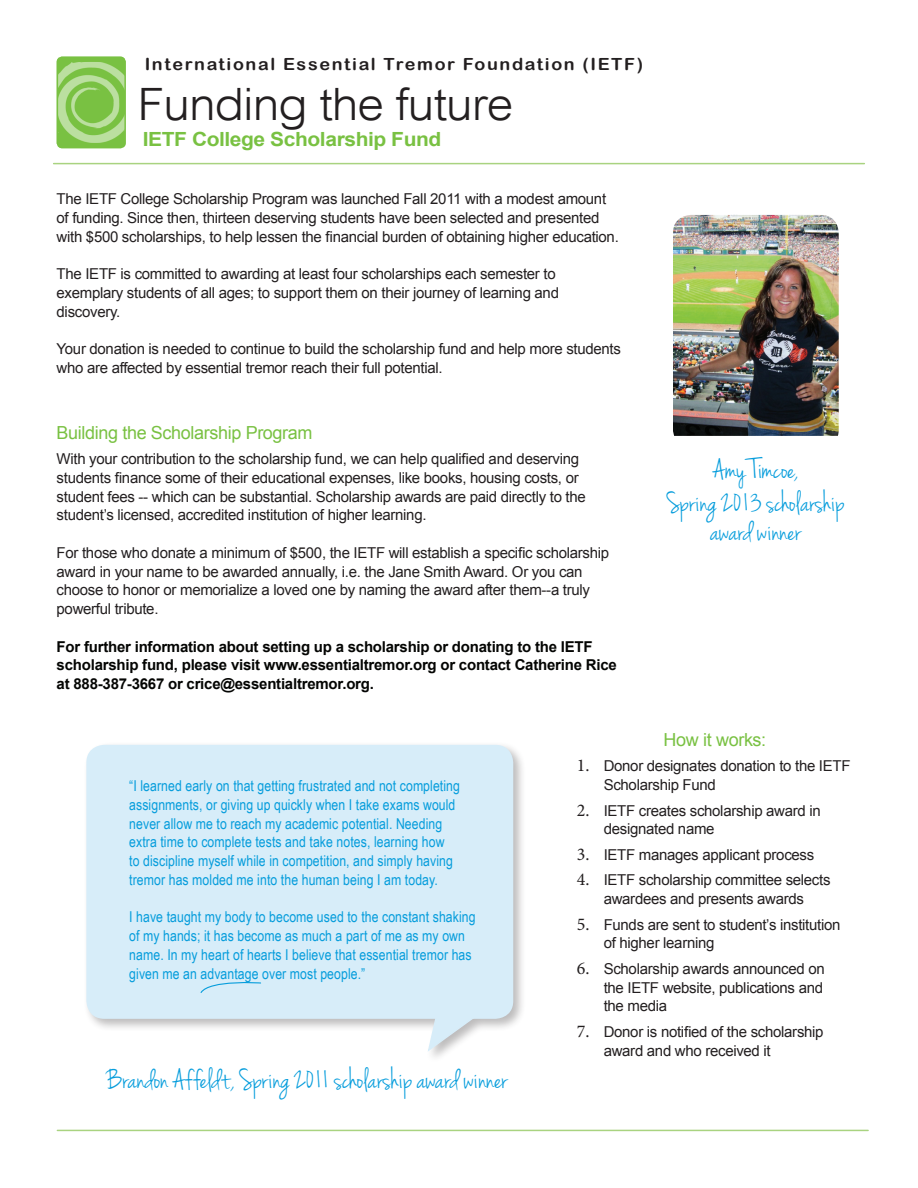
<style>
.page{position:relative;width:918px;height:1188px;background:#fff}
.page>*{position:absolute;margin:0;border:0;box-sizing:border-box;transform-origin:0 0}
.t1{font:300 44.7px "Arial";letter-spacing:-.02em;color:#231f20;scale:1.08 1}
.t2{font:30px/28.5px "Jenna Sue";color:#069ddc;text-align:center}
.t3{font:700 19.5px "Arial";letter-spacing:-.02em;color:#79c142;scale:1.08 1}
.t4{font:18px "Arial";letter-spacing:-.02em;color:#79c142}
.t5{font:16.8px "Arial Rounded MT Bold";letter-spacing:.09em;color:#231f20;scale:1.08 1}
.t6{font:15px/18.8px "Arial";letter-spacing:-.02em;color:#231f20}
.t7{font:15px/18.8px "Arial Narrow";letter-spacing:.005em;color:#069ddc}
.t8{font:700 15px/18.8px "Arial";letter-spacing:-.015em;color:#040503}
.s1{font-family:"Minion Pro";font-size:18px}
</style>
<div class="page">
<hr style="left:54px;top:163px;width:810px;height:1px;background:#a9d380">
<div style="left:57px;top:57px;width:68px;height:91px;background:#79c142;border-radius:5px"></div>
<img style="left:60px;top:62px;width:63px;height:81px">
<div style="left:57px;top:57px;width:69px;height:91px;border:2px solid #79c142;border-radius:5px"></div>
<img style="left:673px;top:215px;width:166px;height:221px">
<hr style="left:57px;top:1130px;width:811px;height:1px;background:#a9d380">
<div style="left:83px;top:741px;width:443px;height:322px;background:#231f20;opacity:.3"></div>
<div style="left:86px;top:745px;width:427px;height:274px;background:#d7edf9;border-radius:18px"></div>
<svg style="left:200px;top:982px;width:61px;height:11px"></svg>
<svg style="left:427px;top:1019px;width:56px;height:35px"></svg>
<p class="t5" style="left:145px;top:54px;width:463px">International Essential Tremor Foundation (IETF)</p>
<p class="t1" style="left:138px;top:79px;width:350px">Funding the future</p>
<p class="t3" style="left:143px;top:126px;width:278px">IETF College Scholarship Fund</p>
<p class="t6" style="left:57px;top:190px;width:564px">The IETF College Scholarship Program was launched Fall 2011 with a modest amount of funding. Since then, thirteen deserving students have been selected and presented with $500 scholarships, to help lessen the financial burden of obtaining higher education.</p>
<p class="t6" style="left:57px;top:265px;width:504px">The IETF is committed to awarding at least four scholarships each semester to exemplary students of all ages; to support them on their journey of learning and discovery.</p>
<p class="t6" style="left:57px;top:340px;width:566px">Your donation is needed to continue to build the scholarship fund and help more students who are affected by essential tremor reach their full potential.</p>
<p class="t4" style="left:57px;top:421px;width:257px">Building the Scholarship Program</p>
<p class="t6" style="left:57px;top:450px;width:531px">With your contribution to the scholarship fund, we can help qualified and deserving students finance some of their educational expenses, like books, housing costs, or student fees -- which can be substantial. Scholarship awards are paid directly to the student’s licensed, accredited institution of higher learning.</p>
<p class="t6" style="left:57px;top:543px;width:554px">For those who donate a minimum of $500, the IETF will establish a specific scholarship award in your name to be awarded annually, i.e. the Jane Smith Award. Or you can choose to honor or memorialize a loved one by naming the award after them--a truly powerful tribute.</p>
<p class="t8" style="left:57px;top:637px;width:562px">For further information about setting up a scholarship or donating to the IETF scholarship fund, please visit www.essentialtremor.org or contact Catherine Rice at 888-387-3667 or crice@essentialtremor.org.</p>
<p class="t2" style="left:713px;top:457px;width:87px">Amy Timcoe,</p>
<p class="t2" style="left:667px;top:490px;width:180px">Spring 2013 scholarship award winner</p>
<p class="t7" style="left:129px;top:776px;width:332px">“I learned early on that getting frustrated and not completing assignments, or giving up quickly when I take exams would never allow me to reach my academic potential. Needing extra time to complete tests and take notes, learning how<br>to discipline myself while in competition, and simply having tremor has molded me into the human being I am today.</p>
<p class="t7" style="left:129px;top:907px;width:348px">I have taught my body to become used to the constant shaking of my hands; it has become as much a part of me as my own name. In my heart of hearts I believe that essential tremor has given me an advantage over most people.”</p>
<p class="t2" style="left:107px;top:1067px;width:402px">Brandon Affeldt, Spring 2011 scholarship award winner</p>
<p class="t4" style="left:664px;top:728px;width:104px">How it works:</p>
<p class="t6" style="left:604px;top:757px;width:248px;text-indent:-27px"><span class="s1">1.</span> Donor designates donation to the IETF<br>Scholarship Fund</p>
<p class="t6" style="left:604px;top:801px;width:219px;text-indent:-27px"><span class="s1">2.</span> IETF creates scholarship award in designated name</p>
<p class="t6" style="left:577px;top:845px;width:239px"><span class="s1">3.</span> IETF manages applicant process</p>
<p class="t6" style="left:577px;top:871px;width:255px;text-align:center"><span class="s1">4.</span> IETF scholarship committee selects awardees and presents awards</p>
<p class="t6" style="left:604px;top:915px;width:238px;text-indent:-27px"><span class="s1">5.</span> Funds are sent to student’s institution of higher learning</p>
<p class="t6" style="left:604px;top:959px;width:223px;text-align:justify;text-indent:-27px"><span class="s1">6.</span> Scholarship awards announced on the IETF website, publications and the media</p>
<p class="t6" style="left:604px;top:1022px;width:221px;text-indent:-27px"><span class="s1">7.</span> Donor is notified of the scholarship award and who received it</p>
</div>
